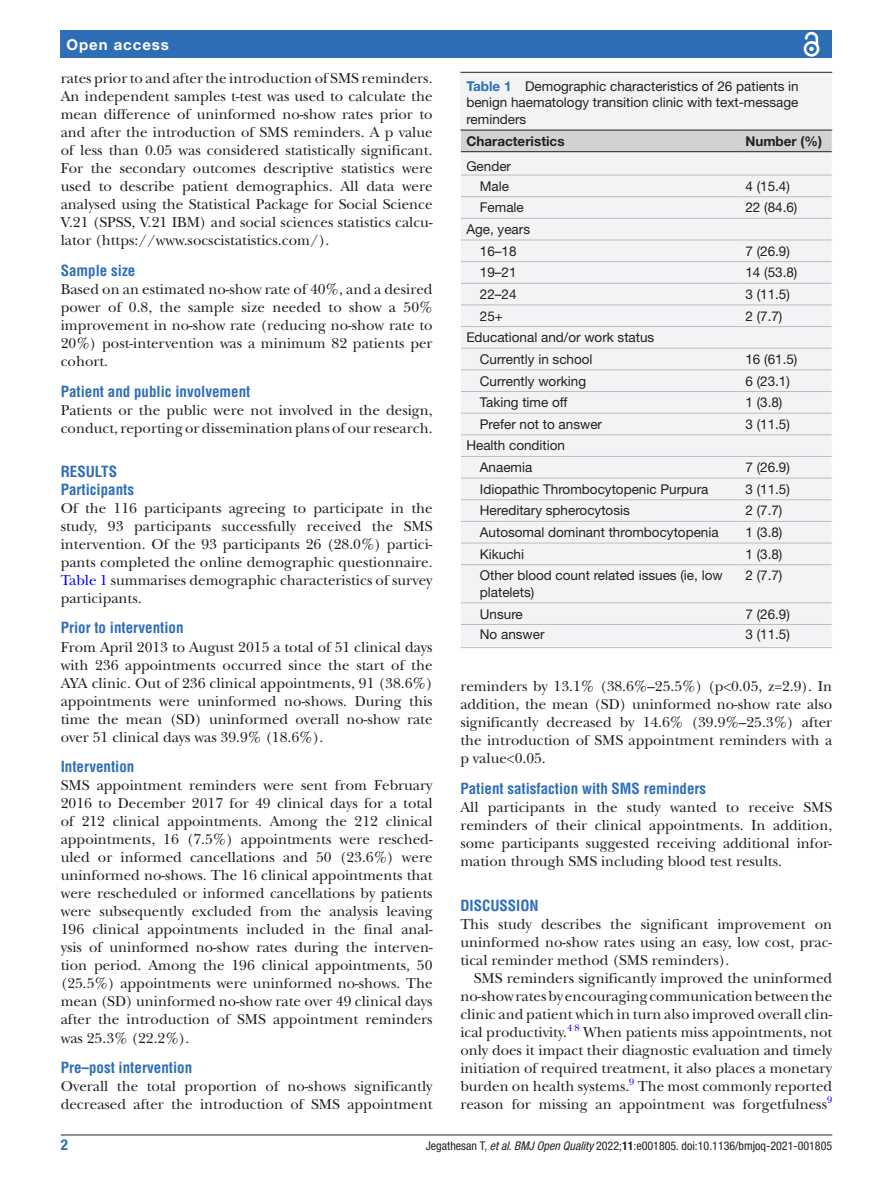
<style>
.page{position:relative;width:893px;height:1191px;background:#fff}
.page>*{position:absolute;margin:0;border:0;box-sizing:border-box;transform-origin:0 0}
.t1{font:15px/18px "New Baskerville";color:#231f20;text-align:justify}
.t2{font:700 condensed 15px/18px "Helvetica LT Std";color:#2e6eb7}
.t3{font:700 15px "Helvetica Neue LT Std";letter-spacing:.065em;color:#fff}
.t4{font:700 condensed 15px "Helvetica Neue LT Std";color:#2e6eb7}
.t5{font:13.5px/16.5px "Helvetica Neue LT Std";color:#231f20}
.t6{font:700 13.5px "Helvetica Neue LT Std";color:#231f20}
.t7{font:condensed 12px "Helvetica Neue LT Std";color:#231f20}
.t8{font:9.9px "New Baskerville";color:#00f}
.s1{color:#00f}
.s2{font-weight:700;color:#2e6eb7}
.s3{font-style:italic}
.s4{font-weight:700}
</style>
<div class="page">
<hr style="left:61px;top:1134px;width:771px;height:1px;background:#231f20">
<div style="left:61px;top:31px;width:771px;height:27px;background:#2e6eb7"></div>
<svg style="left:803px;top:31px;width:17px;height:26px"></svg>
<div style="left:460px;top:73px;width:372px;height:575px;background:#f2f3f4"></div>
<hr style="left:460px;top:72px;width:372px;height:1px;background:#231f20">
<hr style="left:460px;top:564px;width:279px;height:1px;background:#bcbdc0">
<hr style="left:739px;top:564px;width:93px;height:1px;background:#bcbdc0">
<hr style="left:460px;top:602px;width:279px;height:1px;background:#bcbdc0">
<hr style="left:739px;top:602px;width:93px;height:1px;background:#bcbdc0">
<hr style="left:460px;top:624px;width:279px;height:1px;background:#bcbdc0">
<hr style="left:460px;top:647px;width:279px;height:1px;background:#bcbdc0">
<hr style="left:739px;top:624px;width:93px;height:1px;background:#bcbdc0">
<hr style="left:739px;top:647px;width:93px;height:1px;background:#bcbdc0">
<hr style="left:460px;top:564px;width:1px;height:39px;background:#fff">
<svg style="left:460px;top:604px;width:1px;height:43px"></svg>
<svg style="left:460px;top:130px;width:373px;height:434px"></svg>
<p class="t3" style="left:66px;top:35px;width:104px">Open access</p>
<p class="t1" style="left:61px;top:69px;width:373px">rates prior to and after the introduction of SMS reminders.<br>An independent samples t-test was used to calculate the mean difference of uninformed no-show rates prior to and after the introduction of SMS reminders. A p value of less than 0.05 was considered statistically significant.<br>For the secondary outcomes descriptive statistics were used to describe patient demographics. All data were analysed using the Statistical Package for Social Science V.21 (SPSS, V.21 IBM) and social sciences statistics calcu&shy;lator (https://www.socscistatistics.com/).</p>
<p class="t2" style="left:61px;top:261px;width:76px">Sample size</p>
<p class="t1" style="left:61px;top:280px;width:373px">Based on an estimated no-show rate of 40%, and a desired power of 0.8, the sample size needed to show a 50% improvement in no-show rate (reducing no-show rate to 20%) post-intervention was a minimum 82 patients per cohort.</p>
<p class="t2" style="left:61px;top:382px;width:191px">Patient and public involvement</p>
<p class="t1" style="left:61px;top:401px;width:373px">Patients or the public were not involved in the design, conduct, reporting or dissemination plans of our research.</p>
<p class="t2" style="left:61px;top:462px;width:75px">RESULTS<br>Participants</p>
<p class="t1" style="left:61px;top:499px;width:373px">Of the 116 participants agreeing to participate in the study, 93 participants successfully received the SMS intervention. Of the 93 participants 26 (28.0%) partici&shy;pants completed the online demographic questionnaire.<br><span class="s1">Table 1</span> summarises demographic characteristics of survey participants.</p>
<p class="t2" style="left:61px;top:619px;width:124px">Prior to intervention</p>
<p class="t1" style="left:61px;top:638px;width:373px">From April 2013 to August 2015 a total of 51 clinical days with 236 appointments occurred since the start of the AYA clinic. Out of 236 clinical appointments, 91 (38.6%) appointments were uninformed no-shows. During this time the mean (SD) uninformed overall no-show rate over 51 clinical days was 39.9% (18.6%).</p>
<p class="t2" style="left:61px;top:758px;width:75px">Intervention</p>
<p class="t1" style="left:61px;top:776px;width:373px">SMS appointment reminders were sent from February 2016 to December 2017 for 49 clinical days for a total of 212 clinical appointments. Among the 212 clinical appointments, 16 (7.5%) appointments were resched&shy;uled or informed cancellations and 50 (23.6%) were uninformed no-shows. The 16 clinical appointments that were rescheduled or informed cancellations by patients were subsequently excluded from the analysis leaving 196 clinical appointments included in the final anal&shy;ysis of uninformed no-show rates during the interven&shy;tion period. Among the 196 clinical appointments, 50 (25.5%) appointments were uninformed no-shows. The mean (SD) uninformed no-show rate over 49 clinical days after the introduction of SMS appointment reminders was 25.3% (22.2%).</p>
<p class="t2" style="left:61px;top:1058px;width:133px">Pre–post intervention</p>
<p class="t1" style="left:61px;top:1077px;width:373px">Overall the total proportion of no-shows significantly decreased after the introduction of SMS appointment</p>
<p class="t5" style="left:466px;top:77px;width:334px;text-align:justify"><span class="s2">Table 1</span> Demographic characteristics of 26 patients in benign haematology transition clinic with text-message reminders</p>
<p class="t6" style="left:466px;top:132px;width:100px">Characteristics</p>
<p class="t6" style="left:745px;top:132px;width:78px">Number (%)</p>
<p class="t5" style="left:466px;top:155px;width:46px;line-height:20.1px;text-align:right">Gender<br>Male</p>
<p class="t5" style="left:745px;top:177px;width:46px">4 (15.4)</p>
<p class="t5" style="left:480px;top:199px;width:46px">Female</p>
<p class="t5" style="left:745px;top:199px;width:54px">22 (84.6)</p>
<p class="t5" style="left:466px;top:218px;width:65px;line-height:21.6px;text-align:center">Age, years<br>16–18</p>
<p class="t5" style="left:745px;top:242px;width:46px">7 (26.9)</p>
<p class="t5" style="left:480px;top:264px;width:38px">19–21</p>
<p class="t5" style="left:745px;top:264px;width:54px">14 (53.8)</p>
<p class="t5" style="left:480px;top:286px;width:38px">22–24</p>
<p class="t5" style="left:745px;top:286px;width:46px">3 (11.5)</p>
<p class="t5" style="left:480px;top:307px;width:25px">25+</p>
<p class="t5" style="left:745px;top:307px;width:39px">2 (7.7)</p>
<p class="t5" style="left:480px;top:326px;width:176px;line-height:21.6px;text-indent:-14px">Educational and/or work status<br>Currently in school</p>
<p class="t5" style="left:745px;top:351px;width:54px">16 (61.5)</p>
<p class="t5" style="left:480px;top:372px;width:108px">Currently working</p>
<p class="t5" style="left:745px;top:372px;width:46px">6 (23.1)</p>
<p class="t5" style="left:480px;top:394px;width:89px">Taking time off</p>
<p class="t5" style="left:745px;top:394px;width:39px">1 (3.8)</p>
<p class="t5" style="left:480px;top:415px;width:124px">Prefer not to answer</p>
<p class="t5" style="left:745px;top:415px;width:46px">3 (11.5)</p>
<p class="t5" style="left:480px;top:435px;width:87px;line-height:21.6px;text-indent:-14px">Health condition<br>Anaemia</p>
<p class="t5" style="left:745px;top:459px;width:46px">7 (26.9)</p>
<p class="t5" style="left:480px;top:480px;width:230px">Idiopathic Thrombocytopenic Purpura</p>
<p class="t5" style="left:745px;top:480px;width:46px">3 (11.5)</p>
<p class="t5" style="left:480px;top:502px;width:152px">Hereditary spherocytosis</p>
<p class="t5" style="left:745px;top:502px;width:39px">2 (7.7)</p>
<p class="t5" style="left:480px;top:524px;width:240px">Autosomal dominant thrombocytopenia</p>
<p class="t5" style="left:745px;top:524px;width:39px">1 (3.8)</p>
<p class="t5" style="left:480px;top:545px;width:46px">Kikuchi</p>
<p class="t5" style="left:745px;top:545px;width:39px">1 (3.8)</p>
<p class="t5" style="left:480px;top:567px;width:244px">Other blood count related issues (ie, low platelets)</p>
<p class="t5" style="left:745px;top:567px;width:39px">2 (7.7)</p>
<p class="t5" style="left:480px;top:605px;width:45px">Unsure</p>
<p class="t5" style="left:745px;top:605px;width:46px">7 (26.9)</p>
<p class="t5" style="left:480px;top:625px;width:66px">No answer</p>
<p class="t5" style="left:745px;top:625px;width:46px">3 (11.5)</p>
<p class="t1" style="left:460px;top:677px;width:373px">reminders by 13.1% (38.6%–25.5%) (p&lt;0.05, z=2.9). In addition, the mean (SD) uninformed no-show rate also significantly decreased by 14.6% (39.9%–25.3%) after the introduction of SMS appointment reminders with a p value&lt;0.05.</p>
<p class="t2" style="left:460px;top:779px;width:247px">Patient satisfaction with SMS reminders</p>
<p class="t1" style="left:460px;top:798px;width:373px">All participants in the study wanted to receive SMS reminders of their clinical appointments. In addition, some participants suggested receiving additional infor&shy;mation through SMS including blood test results.</p>
<p class="t2" style="left:460px;top:896px;width:80px">DISCUSSION</p>
<p class="t1" style="left:460px;top:915px;width:373px">This study describes the significant improvement on uninformed no-show rates using an easy, low cost, prac&shy;tical reminder method (SMS reminders).</p>
<p class="t1" style="left:460px;top:969px;width:373px;text-indent:14px">SMS reminders significantly improved the uninformed no-show rates by encouraging communication between the clinic and patient which in turn also improved overall clin&shy;ical productivity.<sup>4</sup> <sup>8</sup> When patients miss appointments, not only does it impact their diagnostic evaluation and timely initiation of required treatment, it also places a monetary burden on health systems.</p>
<p class="t8" style="left:629px;top:1075px;width:7px">9</p>
<p class="t1" style="left:460px;top:1077px;width:373px;text-align:right">The most commonly reported<br>reason for missing an appointment was forgetfulness<sup>9</sup></p>
<p class="t4" style="left:61px;top:1135px;width:9px">2</p>
<p class="t7" style="left:426px;top:1138px;width:408px">Jegathesan T, <span class="s3">et al</span>. <span class="s3">BMJ Open Quality</span> 2022;<span class="s4">11</span>:e001805. doi:10.1136/bmjoq-2021-001805</p>
</div>
